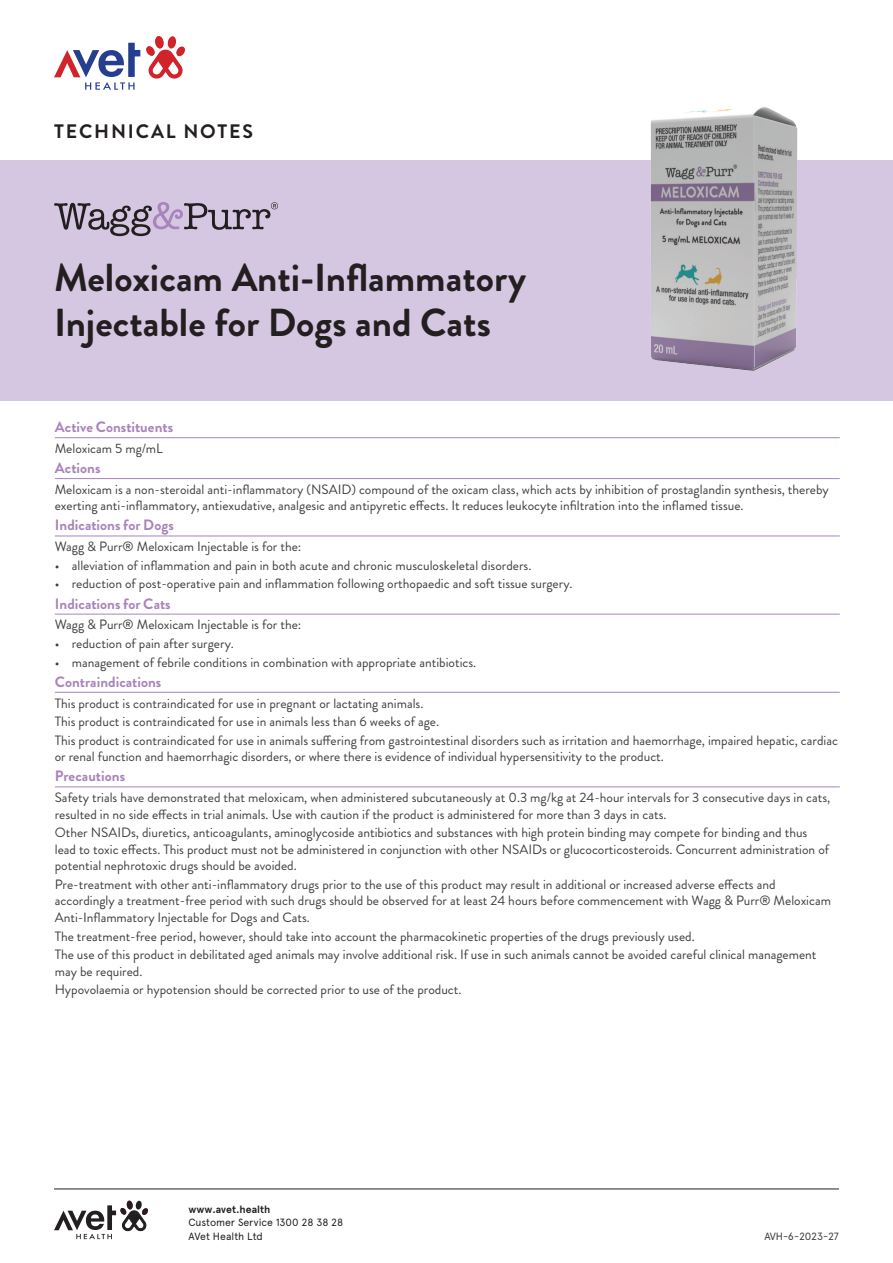
<style>
.page{position:relative;width:893px;height:1263px;background:#fff}
.page>*{position:absolute;margin:0;border:0;box-sizing:border-box;transform-origin:0 0}
.t1{font:700 39px/45px "Brandon Grotesque";color:#231f20}
.t2{font:700 19.5px "Brandon Grotesque";letter-spacing:.095em;color:#231f20}
.t3{font:700 15px "Brandon Grotesque";letter-spacing:.005em;color:#a884bc}
.t4{font:13.5px/16.5px "Brandon Grotesque";color:#3e3e3f}
.t5{font:10.5px/13.5px "Apercu Pro";letter-spacing:-.005em;color:#231f20}
.t6{font:700 10.5px "Apercu";color:#231f20}
.t7{font:10.5px "Apercu";letter-spacing:-.02em;color:#3e3e3f}
</style>
<div class="page">
<hr style="left:54px;top:1188px;width:785px;height:1px;background:#231f20">
<svg style="left:54px;top:1200px;width:94px;height:39px"></svg>
<div style="left:0;top:160px;width:893px;height:240px;background:#d5c7e1"></div>
<svg style="left:55px;top:202px;width:223px;height:34px"></svg>
<svg style="left:54px;top:43px;width:86px;height:47px"></svg>
<svg style="left:146px;top:36px;width:39px;height:43px"></svg>
<hr style="left:55px;top:437px;width:785px;height:1px;background:#a884bc">
<hr style="left:55px;top:478px;width:785px;height:1px;background:#a884bc">
<hr style="left:55px;top:536px;width:785px;height:1px;background:#a884bc">
<hr style="left:55px;top:614px;width:785px;height:1px;background:#a884bc">
<hr style="left:55px;top:692px;width:785px;height:1px;background:#a884bc">
<hr style="left:55px;top:787px;width:785px;height:1px;background:#a884bc">
<img style="left:425px;top:107px;width:468px;height:332px">
<h2 class="t2" style="left:54px;top:117px;width:200px">TECHNICAL NOTES</h2>
<h1 class="t1" style="left:54px;top:255px;width:474px">Meloxicam Anti-Inflammatory<br>Injectable for Dogs and Cats</h1>
<p class="t3" style="left:55px;top:417px;width:120px">Active Constituents</p>
<p class="t4" style="left:55px;top:440px;width:109px">Meloxicam 5 mg/mL</p>
<p class="t3" style="left:55px;top:457px;width:47px">Actions</p>
<p class="t4" style="left:55px;top:481px;width:776px">Meloxicam is a non-steroidal anti-inflammatory (NSAID) compound of the oxicam class, which acts by inhibition of prostaglandin synthesis, thereby exerting anti-inflammatory, antiexudative, analgesic and antipyretic effects. It reduces leukocyte infiltration into the inflamed tissue.</p>
<p class="t3" style="left:55px;top:515px;width:121px">Indications for Dogs</p>
<p class="t4" style="left:55px;top:538px;width:248px">Wagg &amp; Purr® Meloxicam Injectable is for the:</p>
<p class="t4" style="left:55px;top:557px;width:478px">• alleviation of inflammation and pain in both acute and chronic musculoskeletal disorders.</p>
<p class="t4" style="left:55px;top:576px;width:519px">• reduction of post-operative pain and inflammation following orthopaedic and soft tissue surgery.</p>
<p class="t3" style="left:55px;top:593px;width:117px">Indications for Cats</p>
<p class="t4" style="left:55px;top:617px;width:248px">Wagg &amp; Purr® Meloxicam Injectable is for the:</p>
<p class="t4" style="left:55px;top:635px;width:180px">• reduction of pain after surgery.</p>
<p class="t4" style="left:55px;top:654px;width:423px">• management of febrile conditions in combination with appropriate antibiotics.</p>
<p class="t3" style="left:55px;top:671px;width:108px">Contraindications</p>
<p class="t4" style="left:55px;top:694px;width:785px;line-height:18.6px">This product is contraindicated for use in pregnant or lactating animals.<br>This product is contraindicated for use in animals less than 6 weeks of age.<br>This product is contraindicated for use in animals suffering from gastrointestinal disorders such as irritation and haemorrhage, impaired hepatic, cardiac</p>
<p class="t4" style="left:55px;top:748px;width:611px">or renal function and haemorrhagic disorders, or where there is evidence of individual hypersensitivity to the product.</p>
<p class="t3" style="left:55px;top:766px;width:72px">Precautions</p>
<p class="t4" style="left:55px;top:789px;width:777px">Safety trials have demonstrated that meloxicam, when administered subcutaneously at 0.3 mg/kg at 24-hour intervals for 3 consecutive days in cats, resulted in no side effects in trial animals. Use with caution if the product is administered for more than 3 days in cats.</p>
<p class="t4" style="left:55px;top:824px;width:776px">Other NSAIDs, diuretics, anticoagulants, aminoglycoside antibiotics and substances with high protein binding may compete for binding and thus lead to toxic effects. This product must not be administered in conjunction with other NSAIDs or glucocorticosteroids. Concurrent administration of potential nephrotoxic drugs should be avoided.</p>
<p class="t4" style="left:55px;top:876px;width:778px">Pre-treatment with other anti-inflammatory drugs prior to the use of this product may result in additional or increased adverse effects and accordingly a treatment-free period with such drugs should be observed for at least 24 hours before commencement with Wagg &amp; Purr® Meloxicam<br>Anti-Inflammatory Injectable for Dogs and Cats.</p>
<p class="t4" style="left:55px;top:927px;width:763px;line-height:18.6px">The treatment-free period, however, should take into account the pharmacokinetic properties of the drugs previously used.<br>The use of this product in debilitated aged animals may involve additional risk. If use in such animals cannot be avoided careful clinical management</p>
<p class="t4" style="left:55px;top:962px;width:408px;line-height:18.6px">may be required.<br>Hypovolaemia or hypotension should be corrected prior to use of the product.</p>
<p class="t6" style="left:188px;top:1203px;width:83px">www.avet.health</p>
<p class="t5" style="left:188px;top:1215px;width:156px">Customer Service 1300 28 38 28<br>AVet Health Ltd</p>
<p class="t7" style="left:764px;top:1230px;width:76px">AVH-6-2023-27</p>
</div>
